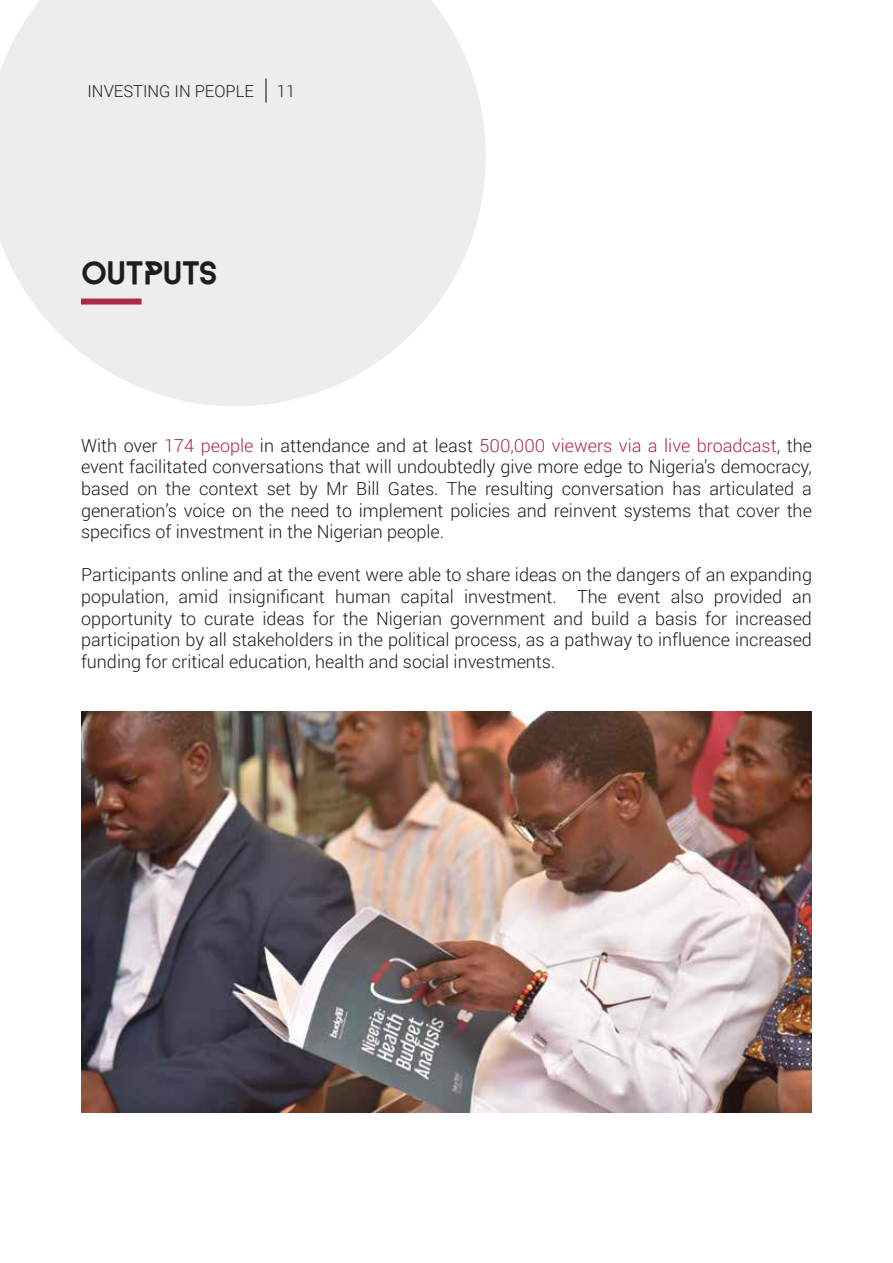
<style>
.page{position:relative;width:893px;height:1263px;background:#fff}
.page>*{position:absolute;margin:0;border:0;box-sizing:border-box;transform-origin:0 0}
.t1{font:27px "FARRAY";letter-spacing:-.01em;color:#1d1d1b}
.t2{font:300 18px/21.6px "Roboto";color:#1d1d1b;text-align:justify}
.t3{font:300 16.5px "Roboto";color:#1d1d1b}
.s1{color:#ab2944}
</style>
<div class="page">
<svg style="left:0;top:0;width:486px;height:406px;background:#efefef"></svg>
<div style="left:81px;top:299px;width:61px;height:6px;background:#ab2944"></div>
<hr style="left:265px;top:79px;width:2px;height:24px;background:#1d1d1b">
<img style="left:81px;top:711px;width:731px;height:401px">
<p class="t3" style="left:88px;top:80px;width:168px">INVESTING IN PEOPLE</p>
<p class="t3" style="left:277px;top:80px;width:20px">11</p>
<h1 class="t1" style="left:81px;top:253px;width:137px">OUTPUTS</h1>
<p class="t2" style="left:81px;top:434px;width:732px">With over <span class="s1">174 people</span> in attendance and at least <span class="s1">500,000 viewers via a live broadcast</span>, the event facilitated conversations that will undoubtedly give more edge to Nigeria’s democracy, based on the context set by Mr Bill Gates. The resulting conversation has articulated a generation’s voice on the need to implement policies and reinvent systems that cover the specifics of investment in the Nigerian people.</p>
<p class="t2" style="left:81px;top:564px;width:732px">Participants online and at the event were able to share ideas on the dangers of an expanding population, amid insignificant human capital investment. The event also provided an opportunity to curate ideas for the Nigerian government and build a basis for increased participation by all stakeholders in the political process, as a pathway to influence increased funding for critical education, health and social investments.</p>
</div>
